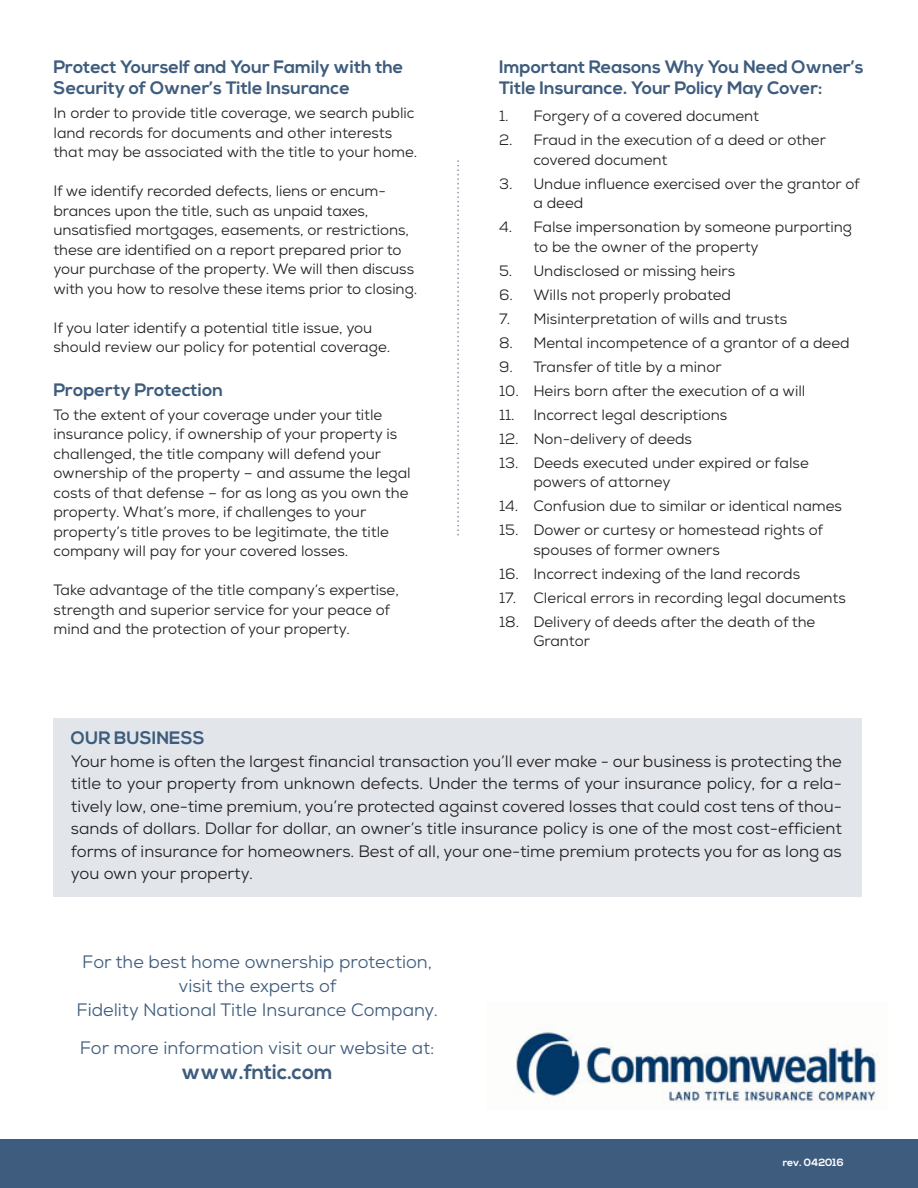
<style>
.page{position:relative;width:918px;height:1188px;background:#fff}
.page>*{position:absolute;margin:0;border:0;box-sizing:border-box;transform-origin:0 0}
.t1{font:700 21px "Nexa";color:#3e5c7d}
.t2{font:700 18px/21.6px "Nexa";color:#3e5c7d}
.t3{font:18px/24px "Nexa";color:#3e5c7d;text-align:center}
.t4{font:16.5px/22.5px "Nexa";color:#231f20;text-align:justify}
.t5{font:15px/19.5px "Nexa";color:#231f20}
.t6{font:700 10.5px "Nexa";color:#fff}
</style>
<div class="page">
<div style="left:0;top:1139px;width:918px;height:49px;background:#3e5c7d"></div>
<div style="left:53px;top:718px;width:809px;height:179px;background:#e2e6eb"></div>
<svg style="left:458px;top:160px;width:1px;height:376px"></svg>
<img style="left:515px;top:1024px;width:364px;height:79px">
<p class="t2" style="left:53px;top:57px;width:352px">Protect Yourself and Your Family with the<br>Security of Owner’s Title Insurance</p>
<p class="t5" style="left:53px;top:104px;width:365px">In order to provide title coverage, we search public land records for documents and other interests that may be associated with the title to your home.</p>
<p class="t5" style="left:53px;top:182px;width:365px">If we identify recorded defects, liens or encum&shy;brances upon the title, such as unpaid taxes, unsatisfied mortgages, easements, or restrictions, these are identified on a report prepared prior to your purchase of the property. We will then discuss with you how to resolve these items prior to closing.</p>
<p class="t5" style="left:53px;top:318px;width:338px">If you later identify a potential title issue, you should review our policy for potential coverage.</p>
<p class="t2" style="left:53px;top:379px;width:171px">Property Protection</p>
<p class="t5" style="left:53px;top:405px;width:359px">To the extent of your coverage under your title insurance policy, if ownership of your property is challenged, the title company will defend your ownership of the property – and assume the legal costs of that defense – for as long as you own the property. What’s more, if challenges to your property’s title proves to be legitimate, the title company will pay for your covered losses.</p>
<p class="t5" style="left:53px;top:580px;width:347px">Take advantage of the title company’s expertise, strength and superior service for your peace of mind and the protection of your property.</p>
<p class="t2" style="left:499px;top:57px;width:366px">Important Reasons Why You Need Owner’s<br>Title Insurance. Your Policy May Cover:</p>
<p class="t5" style="left:499px;top:107px;width:261px">1. Forgery of a covered document</p>
<p class="t5" style="left:533px;top:131px;width:294px;text-indent:-34px">2. Fraud in the execution of a deed or other covered document</p>
<p class="t5" style="left:533px;top:174px;width:328px;text-indent:-34px">3. Undue influence exercised over the grantor of a deed</p>
<p class="t5" style="left:533px;top:218px;width:320px;text-indent:-34px">4. False impersonation by someone purporting to be the owner of the property</p>
<p class="t5" style="left:499px;top:261px;width:238px">5. Undisclosed or missing heirs</p>
<p class="t5" style="left:499px;top:285px;width:234px">6. Wills not properly probated</p>
<p class="t5" style="left:499px;top:309px;width:290px">7. Misinterpretation of wills and trusts</p>
<p class="t5" style="left:499px;top:333px;width:352px">8. Mental incompetence of a grantor of a deed</p>
<p class="t5" style="left:499px;top:357px;width:224px">9. Transfer of title by a minor</p>
<p class="t5" style="left:499px;top:381px;width:308px">10. Heirs born after the execution of a will</p>
<p class="t5" style="left:499px;top:405px;width:230px">11. Incorrect legal descriptions</p>
<p class="t5" style="left:499px;top:429px;width:195px">12. Non-delivery of deeds</p>
<p class="t5" style="left:533px;top:453px;width:277px;text-indent:-34px">13. Deeds executed under expired or false powers of attorney</p>
<p class="t5" style="left:499px;top:497px;width:345px">14. Confusion due to similar or identical names</p>
<p class="t5" style="left:533px;top:521px;width:291px;text-indent:-34px">15. Dower or curtesy or homestead rights of spouses of former owners</p>
<p class="t5" style="left:499px;top:564px;width:303px">16. Incorrect indexing of the land records</p>
<p class="t5" style="left:499px;top:588px;width:348px">17. Clerical errors in recording legal documents</p>
<p class="t5" style="left:533px;top:612px;width:284px;text-indent:-34px">18. Delivery of deeds after the death of the<br>Grantor</p>
<p class="t2" style="left:71px;top:728px;width:135px">OUR BUSINESS</p>
<p class="t4" style="left:71px;top:750px;width:773px">Your home is often the largest financial transaction you’ll ever make - our business is protecting the title to your property from unknown defects. Under the terms of your insurance policy, for a rela&shy;tively low, one-time premium, you’re protected against covered losses that could cost tens of thou&shy;sands of dollars. Dollar for dollar, an owner’s title insurance policy is one of the most cost-efficient forms of insurance for homeowners. Best of all, your one-time premium protects you for as long as you own your property.</p>
<p class="t3" style="left:77px;top:950px;width:363px">For the best home ownership protection, visit the experts of<br>Fidelity National Title Insurance Company.</p>
<p class="t3" style="left:80px;top:1036px;width:356px">For more information visit our website at:</p>
<h1 class="t1" style="left:181px;top:1060px;width:153px">www.fntic.com</h1>
<p class="t6" style="left:783px;top:1156px;width:62px">rev. 042016</p>
</div>
